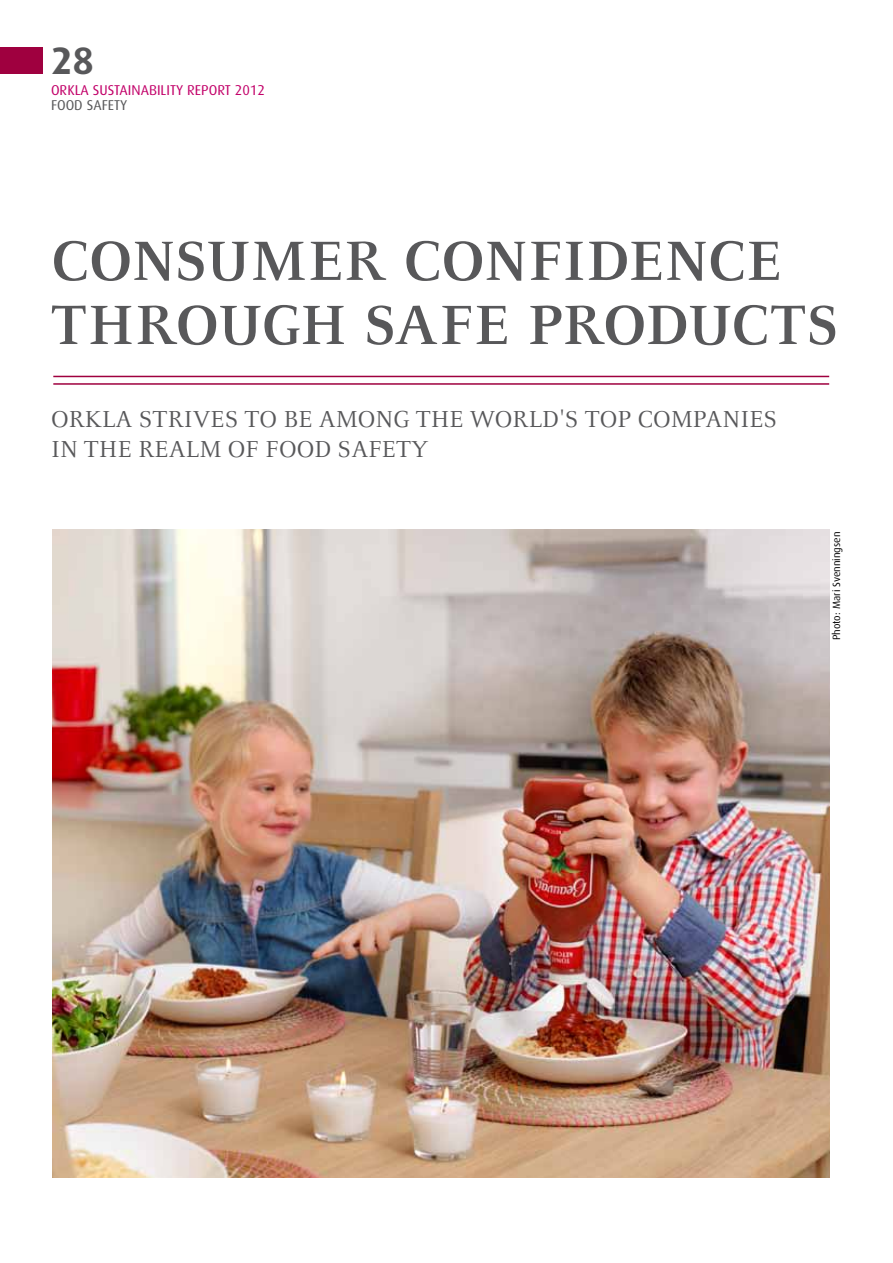
<style>
.page{position:relative;width:893px;height:1263px;background:#fff}
.page>*{position:absolute;margin:0;border:0;box-sizing:border-box;transform-origin:0 0}
.t1{font:700 61.05px/64.1px "Celeste";letter-spacing:.05em;color:#58585a}
.t2{font:700 38.25px "Dax";color:#58585a}
.t3{font:25.5px/30px "Celeste";color:#58585a}
.t4{font:14.25px "Dax";color:#c20069}
.t5{font:14.25px "Dax";color:#58585a}
.t6{font:10.5px "Dax";color:#000}
</style>
<div class="page">
<div style="left:0;top:47px;width:43px;height:27px;background:#9f003f"></div>
<hr style="left:53px;top:376px;width:776px;height:1px;background:#9f003f">
<hr style="left:53px;top:383px;width:776px;height:2px;background:#9f003f">
<img style="left:53px;top:529px;width:776px;height:649px">
<h2 class="t2" style="left:51px;top:39px;width:45px">28</h2>
<p class="t4" style="left:51px;top:82px;width:215px">ORKLA SUSTAINABILITY REPORT 2012</p>
<p class="t5" style="left:51px;top:97px;width:78px">FOOD SAFETY</p>
<h1 class="t1" style="left:51px;top:230px;width:782px">CONSUMER CONFIDENCE<br>THROUGH SAFE PRODUCTS</h1>
<p class="t3" style="left:51px;top:405px;width:728px">ORKLA STRIVES TO BE AMONG THE WORLD'S TOP COMPANIES<br>IN THE REALM OF FOOD SAFETY</p>
<p class="t6" style="left:831px;top:640px;width:110px;rotate:-90deg">PHOTO: MARI SVENNINGSEN</p>
</div>
